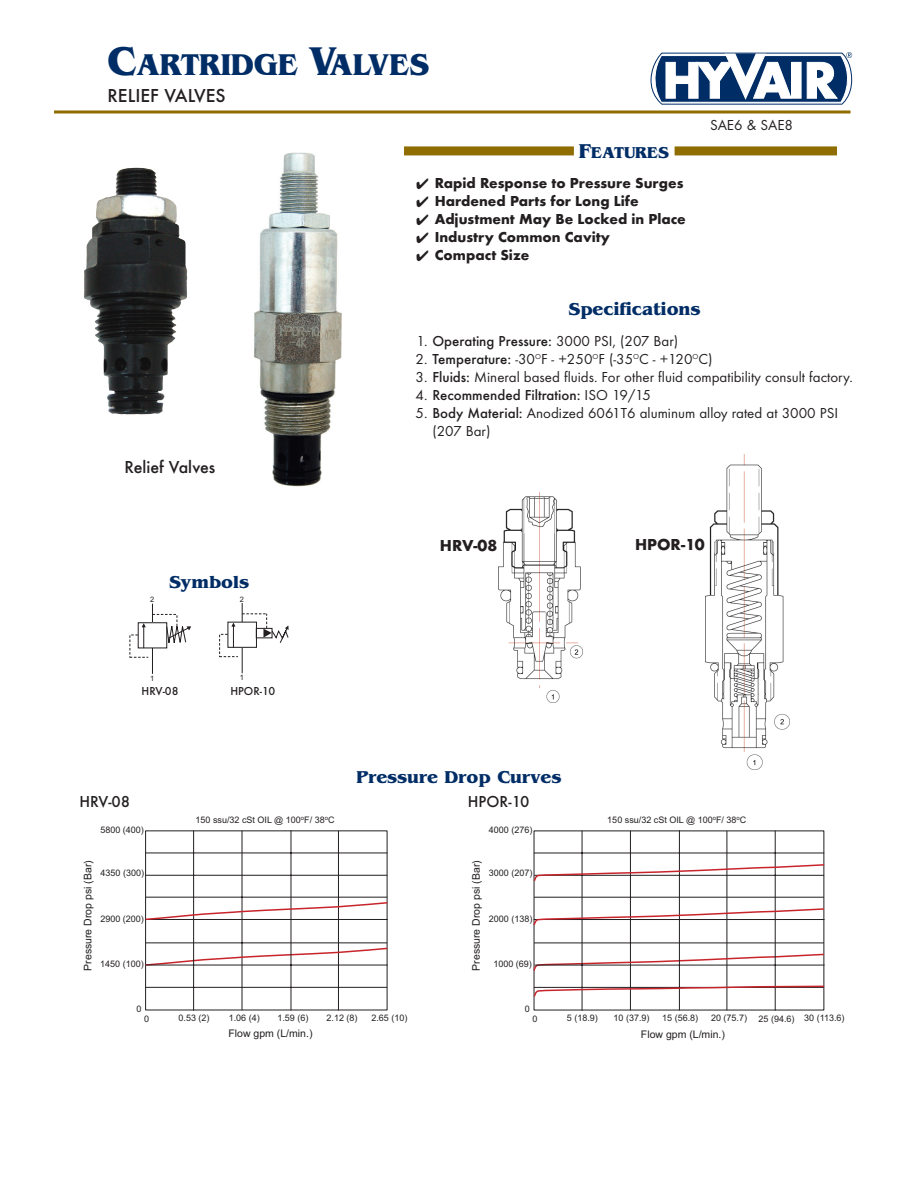
<style>
.page{position:relative;width:918px;height:1188px;background:#fff}
.page>*{position:absolute;margin:0;border:0;box-sizing:border-box;transform-origin:0 0}
.t1{font:700 31.5px "Benguiat";color:#002d66;scale:.95 1}
.t2{font:500 19.5px "Futura T";color:#231f20}
.t3{font:700 18px "Benguiat";color:#002d66}
.t4{font:500 18px "Futura T";color:#231f20}
.t5{font:700 16.5px "Futura T";color:#231f20}
.t6{font:500 16.5px "Futura T";color:#231f20}
.t7{font:700 16.5px "Benguiat";color:#002d66}
.t8{font:15px/18px "Futura T";color:#231f20}
.t9{font:700 15px "Futura T";color:#231f20}
.t10{font:500 15px "Futura T";color:#231f20}
.t11{font:500 12px "Futura T";color:#231f20}
.t12{font:10.5px "Arial";color:#231f20}
.t13{font:9px "Arial";color:#231f20}
.t14{font:7.5px "Arial";color:#231f20}
.s1{font-size:42px}
.s2{font-size:21px}
.s3{font-weight:500}
.s4{font-weight:400}
</style>
<div class="page">
<img style="left:705px;top:454px;width:84px;height:315px">
<img style="left:498px;top:492px;width:85px;height:211px">
<div style="left:404px;top:146px;width:170px;height:9px;background:#906d00"></div>
<div style="left:675px;top:146px;width:162px;height:9px;background:#906d00"></div>
<svg style="left:650px;top:52px;width:203px;height:53px"></svg>
<hr style="left:54px;top:110px;width:796px;height:3px;background:#906d00">
<hr style="left:152px;top:604px;width:1px;height:70px;background:#231f20">
<svg style="left:130px;top:614px;width:61px;height:44px"></svg>
<hr style="left:338px;top:831px;width:1px;height:179px;background:#231f20">
<hr style="left:242px;top:831px;width:1px;height:179px;background:#231f20">
<hr style="left:146px;top:943px;width:241px;height:1px;background:#231f20">
<hr style="left:146px;top:897px;width:241px;height:1px;background:#231f20">
<svg style="left:145px;top:947px;width:243px;height:20px"></svg>
<hr style="left:147px;top:965px;width:240px;height:1px;background:#231f20">
<hr style="left:146px;top:987px;width:241px;height:1px;background:#231f20">
<hr style="left:291px;top:831px;width:1px;height:179px;background:#231f20">
<hr style="left:193px;top:831px;width:1px;height:179px;background:#231f20">
<hr style="left:146px;top:853px;width:241px;height:1px;background:#231f20">
<hr style="left:146px;top:875px;width:241px;height:1px;background:#231f20">
<svg style="left:145px;top:901px;width:243px;height:20px"></svg>
<hr style="left:242px;top:603px;width:1px;height:70px;background:#231f20">
<svg style="left:219px;top:613px;width:70px;height:45px"></svg>
<hr style="left:727px;top:831px;width:1px;height:179px;background:#231f20">
<hr style="left:630px;top:831px;width:1px;height:179px;background:#231f20">
<hr style="left:679px;top:831px;width:1px;height:179px;background:#231f20">
<hr style="left:582px;top:831px;width:1px;height:179px;background:#231f20">
<hr style="left:534px;top:853px;width:290px;height:1px;background:#231f20">
<hr style="left:775px;top:831px;width:1px;height:179px;background:#231f20">
<svg style="left:533px;top:863px;width:292px;height:135px"></svg>
<img style="left:84px;top:167px;width:103px;height:235px">
<img style="left:254px;top:152px;width:88px;height:335px">
<h1 class="t1" style="left:108px;top:53px;width:340px"><span class="s1">C</span>ARTRIDGE <span class="s1">V</span>ALVES</h1>
<h2 class="t2" style="left:108px;top:88px;width:120px">RELIEF VALVES</h2>
<p class="t7" style="left:579px;top:146px;width:91px"><span class="s2">F</span>EATURES</p>
<p class="t9" style="left:416px;top:177px;width:269px">✔ Rapid Response to Pressure Surges</p>
<p class="t9" style="left:416px;top:195px;width:224px">✔ Hardened Parts for Long Life</p>
<p class="t9" style="left:416px;top:213px;width:271px">✔ Adjustment May Be Locked in Place</p>
<p class="t9" style="left:416px;top:231px;width:195px">✔ Industry Common Cavity</p>
<p class="t9" style="left:416px;top:249px;width:115px">✔ Compact Size</p>
<p class="t8" style="left:710px;top:117px;width:85px">SAE6 &amp; SAE8</p>
<p class="t4" style="left:124px;top:460px;width:92px">Relief Valves</p>
<p class="t14" style="left:150px;top:595px;width:6px">2</p>
<p class="t3" style="left:169px;top:576px;width:82px">Symbols</p>
<p class="t14" style="left:240px;top:595px;width:6px">2</p>
<p class="t14" style="left:150px;top:674px;width:6px">1</p>
<p class="t14" style="left:240px;top:673px;width:6px">1</p>
<p class="t11" style="left:142px;top:687px;width:38px">HRV-08</p>
<p class="t11" style="left:230px;top:687px;width:46px">HPOR-10</p>
<p class="t3" style="left:568px;top:302px;width:134px">Specifications</p>
<p class="t8" style="left:416px;top:333px;width:263px">1. <span class="s3">Operating Pressure:</span> 3000 PSI, (207 Bar)</p>
<p class="t8" style="left:416px;top:351px;width:299px">2. <span class="s3">Temperature:</span> -30<sup>O</sup>F - +250<sup>O</sup>F (-35<sup>O</sup>C - +120<sup>O</sup>C)</p>
<p class="t8" style="left:416px;top:369px;width:439px">3. <span class="s3">Fluids:</span> Mineral based fluids. For other fluid compatibility consult factory.</p>
<p class="t10" style="left:416px;top:389px;width:237px"><span class="s4">4.</span> Recommended Filtration: <span class="s4">ISO 19/15</span></p>
<p class="t8" style="left:432px;top:405px;width:407px;text-indent:-17px">5. <span class="s3">Body Material:</span> Anodized 6061T6 aluminum alloy rated at 3000 PSI (207 Bar)</p>
<p class="t5" style="left:440px;top:539px;width:59px">HRV-08</p>
<p class="t5" style="left:635px;top:537px;width:71px">HPOR-10</p>
<p class="t6" style="left:79px;top:794px;width:52px">HRV-08</p>
<p class="t13" style="left:100px;top:824px;width:45px">5800 (400)</p>
<p class="t12" style="left:82px;top:971px;width:112px;rotate:-90deg">Pressure Drop psi (Bar)</p>
<p class="t13" style="left:101px;top:868px;width:45px">4350 (300)</p>
<p class="t13" style="left:100px;top:913px;width:45px">2900 (200)</p>
<p class="t13" style="left:100px;top:959px;width:45px">1450 (100)</p>
<p class="t13" style="left:137px;top:1004px;width:7px">0</p>
<p class="t13" style="left:195px;top:815px;width:141px">150 ssu/32 cSt OIL @ 100<sup>o</sup>F/ 38<sup>o</sup>C</p>
<p class="t3" style="left:357px;top:770px;width:206px">Pressure Drop Curves</p>
<p class="t6" style="left:468px;top:795px;width:63px">HPOR-10</p>
<p class="t13" style="left:489px;top:824px;width:45px">4000 (276)</p>
<p class="t12" style="left:470px;top:971px;width:112px;rotate:-90deg">Pressure Drop psi (Bar)</p>
<p class="t13" style="left:489px;top:868px;width:45px">3000 (207)</p>
<p class="t13" style="left:489px;top:913px;width:45px">2000 (138)</p>
<p class="t13" style="left:493px;top:959px;width:40px">1000 (69)</p>
<p class="t13" style="left:525px;top:1004px;width:7px">0</p>
<p class="t13" style="left:607px;top:815px;width:141px">150 ssu/32 cSt OIL @ 100<sup>o</sup>F/ 38<sup>o</sup>C</p>
<p class="t13" style="left:144px;top:1013px;width:7px">0</p>
<p class="t13" style="left:179px;top:1013px;width:33px">0.53 (2)</p>
<p class="t13" style="left:277px;top:1013px;width:33px">1.59 (6)</p>
<p class="t13" style="left:229px;top:1013px;width:33px">1.06 (4)</p>
<p class="t13" style="left:327px;top:1013px;width:33px">2.12 (8)</p>
<p class="t12" style="left:229px;top:1028px;width:86px">Flow gpm (L/min.)</p>
<p class="t13" style="left:371px;top:1013px;width:38px">2.65 (10)</p>
<p class="t13" style="left:533px;top:1013px;width:7px">0</p>
<p class="t13" style="left:567px;top:1013px;width:33px">5 (18.9)</p>
<p class="t13" style="left:662px;top:1013px;width:38px">15 (56.8)</p>
<p class="t13" style="left:614px;top:1013px;width:38px">10 (37.9)</p>
<p class="t13" style="left:711px;top:1013px;width:38px">20 (75.7)</p>
<p class="t12" style="left:641px;top:1028px;width:86px">Flow gpm (L/min.)</p>
<p class="t13" style="left:759px;top:1013px;width:88px">25 (94.6) 30 (113.6)</p>
</div>
